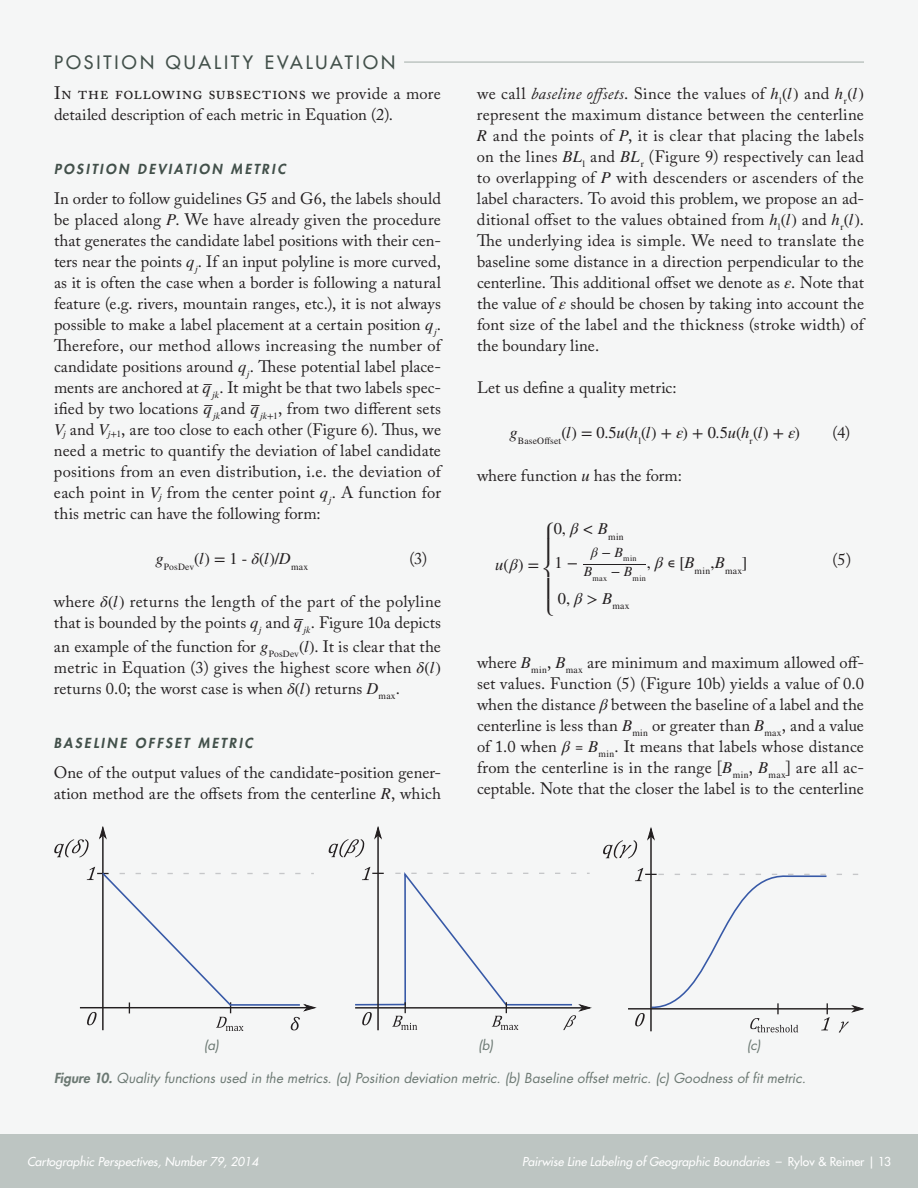
<style>
.page{position:relative;width:918px;height:1188px;background:#fff}
.page>*{position:absolute;margin:0;border:0;box-sizing:border-box;transform-origin:0 0}
.Main_Body_Text{font:21.6px "STIX Size One Sym";color:#231f20;scale:.76 1}
.Main_Body_Text-2{font:18px "Adobe Caslon Pro";letter-spacing:.015em;color:#231f20}
.Greater_Header{font:500 18px "Futura Std";letter-spacing:.165em;color:#42504a}
.Main_Body_Text-3{font:16.5px/21px "Adobe Caslon Pro";letter-spacing:.01em;color:#231f20}
.Main_Body_Text-4{font:16.5px "STIX General";color:#231f20}
.Main_Body_Text-5{font:italic 16.5px "STIX General";color:#231f20}
.Main_Body_Text-6{font:16.5px "STIX Size One Sym";color:#231f20}
.Main_Body_Text-7{font:italic 14.1px "STIX General";color:#231f20}
.Figure_Caption{font:italic 13.5px "Futura Std";letter-spacing:.005em;color:#6c7973}
.Lesser_Header{font:italic 800 13.5px "Futura Std";letter-spacing:.17em;color:#42504a}
.t1{font:italic 500 12px "Futura Std";color:#fff}
.Main_Body_Text-8{font:9.6px "STIX General";letter-spacing:.025em;color:#231f20}
.Main_Body_Text-9{font:8.25px "STIX General";letter-spacing:.035em;color:#231f20}
.s1{font-size:16.5px}
.s2{font-family:"STIX General";font-style:italic}
.s3{font-family:"STIX General"}
.s4{font-style:italic}
.s5{font-family:"STIX Size One Sym";font-style:normal}
.s6{font-style:normal}
.s7{font-size:14.1px}
.s8{font-weight:800}
</style>
<div class="page">
<div style="left:0;top:1134px;width:918px;height:54px;background:#bdc5c2"></div>
<div style="left:0;top:0;width:918px;height:1134px;background:#f5f6f6"></div>
<hr style="left:54px;top:61px;width:810px;height:2px;background:#bdc5c2">
<hr style="left:54px;top:61px;width:350px;height:3px;background:#f5f6f6">
<svg style="left:603px;top:840px;width:34px;height:18px"></svg>
<hr style="left:650px;top:830px;width:2px;height:201px;background:#231f20">
<svg style="left:647px;top:827px;width:8px;height:15px"></svg>
<hr style="left:628px;top:1008px;width:234px;height:2px;background:#231f20">
<svg style="left:635px;top:868px;width:229px;height:165px"></svg>
<svg style="left:329px;top:839px;width:35px;height:18px"></svg>
<hr style="left:377px;top:829px;width:2px;height:201px;background:#231f20">
<svg style="left:374px;top:826px;width:8px;height:14px"></svg>
<svg style="left:355px;top:867px;width:237px;height:163px"></svg>
<hr style="left:102px;top:829px;width:2px;height:201px;background:#231f20">
<svg style="left:99px;top:826px;width:8px;height:14px"></svg>
<hr style="left:80px;top:1007px;width:233px;height:1px;background:#231f20">
<svg style="left:54px;top:839px;width:35px;height:18px"></svg>
<svg style="left:87px;top:867px;width:230px;height:164px"></svg>
<p class="Greater_Header" style="left:54px;top:51px;width:343px">POSITION QUALITY EVALUATION</p>
<p class="Main_Body_Text-2" style="left:54px;top:82px;width:388px">In the following subsections <span class="s1">we provide a more</span></p>
<p class="Main_Body_Text-3" style="left:54px;top:104px;width:341px">detailed description of each metric in Equation (2).</p>
<p class="Lesser_Header" style="left:54px;top:160px;width:233px">POSITION DEVIATION METRIC</p>
<p class="Main_Body_Text-3" style="left:54px;top:188px;width:390px">In order to follow guidelines G5 and G6, the labels should be placed along <span class="s2">P</span>. We have already given the procedure that generates the candidate label positions with their cen&shy;ters near the points <span class="s2">q</span><sub>j</sub>. If an input polyline is more curved, as it is often the case when a border is following a natural feature (e.g. rivers, mountain ranges, etc.), it is not always possible to make a label placement at a certain position <span class="s2">q</span><sub>j</sub>.<br>Therefore, our method allows increasing the number of candidate positions around <span class="s2">q</span><sub>j</sub>. These potential label place&shy;ments are anchored at <span class="s2">q</span><span class="s3">¯</span><sub>jk</sub>. It might be that two labels spec&shy;ified by two locations <span class="s2">q</span><span class="s3">¯</span><sub>jk</sub>and <span class="s2">q</span><span class="s3">¯</span><sub>jk</sub><sub>+1</sub>, from two different sets <span class="s2">V</span><sub>j</sub> and <span class="s2">V</span><sub>j</sub><sub>+1</sub>, are too close to each other (Figure 6). Thus, we need a metric to quantify the deviation of label candidate positions from an even distribution, i.e. the deviation of each point in <span class="s2">V</span><sub>j</sub> from the center point <span class="s2">q</span><sub>j</sub>. A function for this metric can have the following form:</p>
<p class="Main_Body_Text-8" style="left:155px;top:560px;width:154px"><sup>g</sup>PosDev<sup>(</sup><sup>l</sup><sup>)</sup> <sup>=</sup> <sup>1</sup> <sup>-</sup> <sup>δ</sup><sup>(</sup><sup>l</sup><sup>)/</sup><sup>D</sup>max</p>
<p class="Main_Body_Text-3" style="left:409px;top:548px;width:19px">(3)</p>
<p class="Main_Body_Text-3" style="left:54px;top:591px;width:389px">where <span class="s2">δ</span><span class="s3">(</span><span class="s2">l</span><span class="s3">)</span> returns the length of the part of the polyline that is bounded by the points <span class="s2">q</span><sub>j</sub> and <span class="s2">q</span><span class="s3">¯</span><sub>jk</sub>. Figure 10a depicts</p>
<p class="Main_Body_Text-3" style="left:54px;top:636px;width:389px;text-align:justify">an example of the function for <span class="s2">g</span><sub>PosDev</sub><span class="s3">(</span><span class="s2">l</span><span class="s3">)</span>. It is clear that the metric in Equation (3) gives the highest score when <span class="s2">δ</span><span class="s3">(</span><span class="s2">l</span><span class="s3">) </span>returns 0.0; the worst case is when <span class="s2">δ</span><span class="s3">(</span><span class="s2">l</span><span class="s3">)</span> returns <span class="s2">D</span><sub>max</sub>.</p>
<p class="Lesser_Header" style="left:54px;top:734px;width:200px">BASELINE OFFSET METRIC</p>
<p class="Main_Body_Text-3" style="left:54px;top:762px;width:389px">One of the output values of the candidate-position gener&shy;ation method are the offsets from the centerline <span class="s2">R</span>, which</p>
<p class="Main_Body_Text-3" style="left:477px;top:83px;width:390px">we call <span class="s4">baseline offsets</span>. Since the values of <span class="s2">h</span><sub>l</sub><span class="s3">(</span><span class="s2">l</span><span class="s3">)</span> and <span class="s2">h</span><sub>r</sub><span class="s3">(</span><span class="s2">l</span><span class="s3">) </span>represent the maximum distance between the centerline <span class="s2">R</span> and the points of <span class="s2">P</span>, it is clear that placing the labels on the lines <span class="s2">BL</span><sub>l</sub> and <span class="s2">BL</span><sub>r</sub> (Figure 9) respectively can lead to overlapping of <span class="s2">P</span> with descenders or ascenders of the label characters. To avoid this problem, we propose an ad&shy;ditional offset to the values obtained from <span class="s2">h</span><sub>l</sub><span class="s3">(</span><span class="s2">l</span><span class="s3">)</span> and <span class="s2">h</span><sub>r</sub><span class="s3">(</span><span class="s2">l</span><span class="s3">)</span>.<br>The underlying idea is simple. We need to translate the baseline some distance in a direction perpendicular to the centerline. This additional offset we denote as <span class="s2">ε</span>. Note that the value of <span class="s2">ε</span> should be chosen by taking into account the font size of the label and the thickness (stroke width) of the boundary line.</p>
<p class="Main_Body_Text-3" style="left:477px;top:377px;width:201px">Let us define a quality metric:</p>
<p class="Main_Body_Text-4" style="left:509px;top:421px;width:292px"><span class="s4">g</span><sub>BaseOffset</sub>(<span class="s4">l</span>) = 0.5<span class="s4">u</span>(<span class="s4">h</span><sub>l</sub>(<span class="s4">l</span>) + <span class="s4">ε</span>) + 0.5<span class="s4">u</span>(<span class="s4">h</span><sub>r</sub>(<span class="s4">l</span>) + <span class="s4">ε</span>)</p>
<p class="Main_Body_Text-3" style="left:833px;top:422px;width:19px">(4)</p>
<p class="Main_Body_Text-3" style="left:477px;top:465px;width:207px">where function <span class="s2">u</span> has the form:</p>
<p class="Main_Body_Text-5" style="left:543px;top:517px;width:82px"><span class="s5">⎧</span><span class="s6">0,</span> β &lt; B<sub>min</sub></p>
<p class="Main_Body_Text" style="left:543px;top:534px;width:15px">⎪</p>
<p class="Main_Body_Text-6" style="left:543px;top:557px;width:12px">⎨</p>
<p class="Main_Body_Text" style="left:543px;top:573px;width:15px">⎪</p>
<p class="Main_Body_Text-6" style="left:543px;top:596px;width:12px">⎩</p>
<p class="Main_Body_Text-7" style="left:591px;top:542px;width:34px">β<span class="s6">−</span>B</p>
<p class="Main_Body_Text-9" style="left:583px;top:553px;width:64px"><span class="s7">_</span>min</p>
<p class="Main_Body_Text-9" style="left:584px;top:572px;width:64px"><sup>B</sup>max <sup>−</sup> <sup>B</sup>min</p>
<p class="Main_Body_Text-8" style="left:647px;top:564px;width:102px"><sup>,</sup> <sup>β</sup> <sup>∊</sup> <sup>[</sup><sup>B</sup>min<sup>,</sup><sup>B</sup>max<sup>]</sup></p>
<p class="Main_Body_Text-4" style="left:558px;top:587px;width:73px">0, <span class="s4">β</span> &gt; <span class="s4">B</span><sub>max</sub></p>
<p class="Main_Body_Text-4" style="left:554px;top:551px;width:25px">1−</p>
<p class="Main_Body_Text-4" style="left:495px;top:554px;width:46px"><span class="s4">u</span>(<span class="s4">β</span>) =</p>
<p class="Main_Body_Text-3" style="left:833px;top:549px;width:20px">(5)</p>
<p class="Main_Body_Text-3" style="left:477px;top:651px;width:389px;text-align:justify">where <span class="s2">B</span><sub>min</sub>, <span class="s2">B</span><sub>max</sub> are minimum and maximum allowed off&shy;set values. Function (5) (Figure 10b) yields a value of 0.0 when the distance <span class="s2">β</span> between the baseline of a label and the centerline is less than <span class="s2">B</span><sub>min</sub> or greater than <span class="s2">B</span><sub>max</sub>, and a value of 1.0 when <span class="s2">β</span> = <span class="s2">B</span><sub>min</sub>. It means that labels whose distance from the centerline is in the range [<span class="s2">B</span><sub>min</sub>, <span class="s2">B</span><sub>max</sub>] are all ac&shy;ceptable. Note that the closer the label is to the centerline</p>
<p class="Figure_Caption" style="left:204px;top:1037px;width:17px">(a)</p>
<p class="Figure_Caption" style="left:478px;top:1037px;width:17px">(b)</p>
<p class="Figure_Caption" style="left:747px;top:1037px;width:15px">(c)</p>
<p class="Figure_Caption" style="left:54px;top:1069px;width:753px"><span class="s8">Figure 10.</span> Quality functions used in the metrics. (a) Position deviation metric. (b) Baseline offset metric. (c) Goodness of fit metric.</p>
<p class="t1" style="left:27px;top:1154px;width:233px">Cartographic Perspectives, Number 79, 2014</p>
<p class="t1" style="left:522px;top:1154px;width:370px">Pairwise Line Labeling of Geographic Boundaries <span class="s6">– Rylov &amp; Reimer | 13</span></p>
</div>
